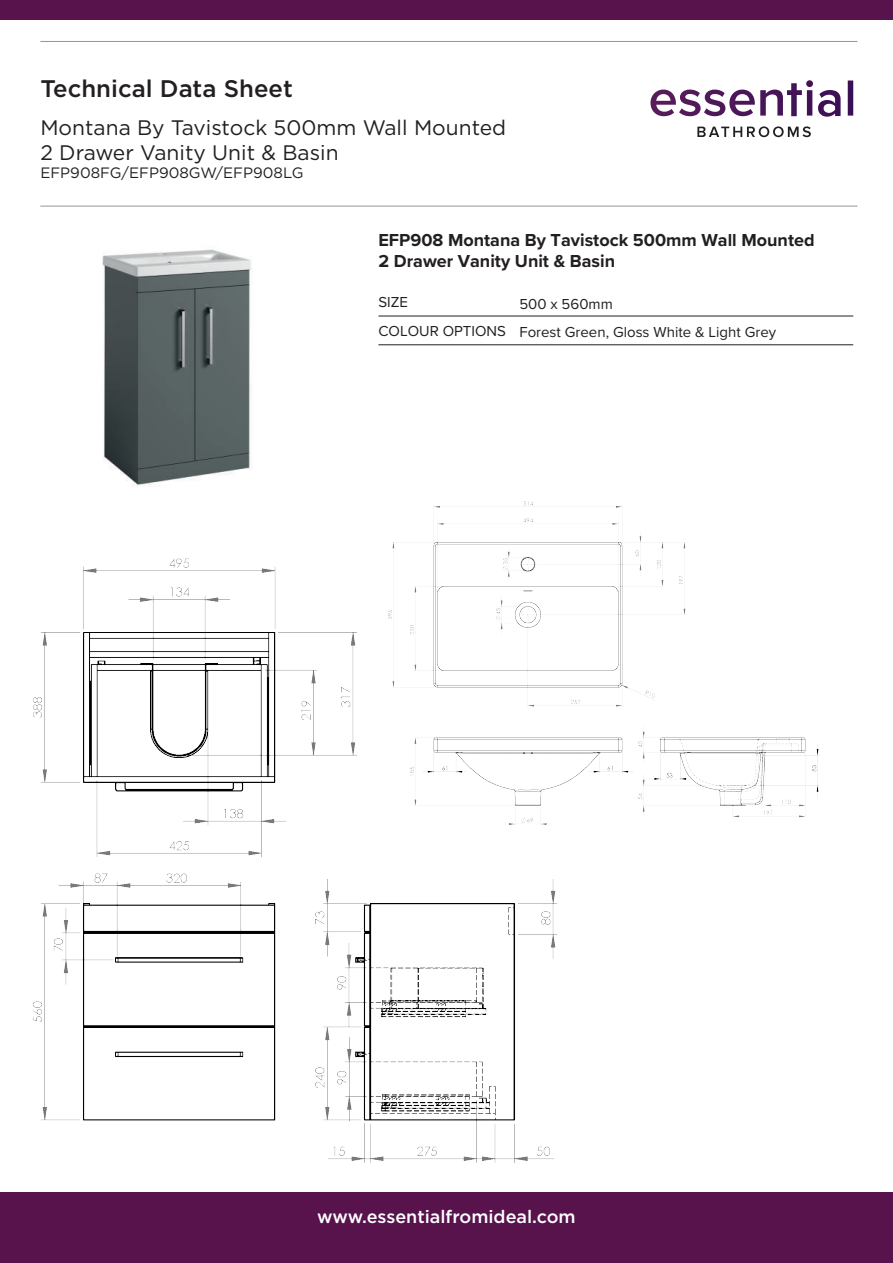
<style>
.page{position:relative;width:893px;height:1263px;background:#fff}
.page>*{position:absolute;margin:0;border:0;box-sizing:border-box;transform-origin:0 0}
.t1{font:500 24px "Gotham HTF";color:#231f20}
.t2{font:21px/25.2px "Gotham HTF";color:#231f20}
.t3{font:700 18px/21.6px "Proxima Nova";color:#231f20}
.t4{font:500 18px "Gotham HTF";color:#fff}
.t5{font:15px/28.8px "Proxima Nova";color:#231f20}
.t6{font:15px "Gotham HTF";color:#231f20}
</style>
<div class="page">
<hr style="left:40px;top:41px;width:817px;height:1px;background:#939598">
<div style="left:0;top:1193px;width:893px;height:70px;background:#58134d"></div>
<hr style="left:40px;top:206px;width:817px;height:1px;background:#939598">
<div style="left:0;top:0;width:893px;height:20px;background:#58134d"></div>
<hr style="left:378px;top:316px;width:475px;height:1px;background:#231f20">
<hr style="left:378px;top:344px;width:475px;height:1px;background:#231f20">
<svg style="left:650px;top:80px;width:191px;height:37px"></svg>
<svg style="left:848px;top:81px;width:5px;height:35px"></svg>
<svg style="left:697px;top:126px;width:114px;height:11px"></svg>
<img style="left:0;top:558px;width:587px;height:635px">
<img style="left:368px;top:501px;width:451px;height:389px">
<img style="left:102px;top:249px;width:151px;height:238px">
<h1 class="t1" style="left:40px;top:74px;width:254px">Technical Data Sheet</h1>
<p class="t2" style="left:40px;top:115px;width:467px">Montana By Tavistock 500mm Wall Mounted<br>2 Drawer Vanity Unit &amp; Basin</p>
<p class="t6" style="left:40px;top:165px;width:265px">EFP908FG/EFP908GW/EFP908LG</p>
<p class="t3" style="left:378px;top:229px;width:438px">EFP908 Montana By Tavistock 500mm Wall Mounted<br>2 Drawer Vanity Unit &amp; Basin</p>
<p class="t5" style="left:378px;top:288px;width:399px;text-indent:141px">500 x 560mm<br>COLOUR OPTIONS Forest Green, Gloss White &amp; Light Grey</p>
<p class="t5" style="left:378px;top:287px;width:31px">SIZE</p>
<p class="t4" style="left:317px;top:1206px;width:260px">www.essentialfromideal.com</p>
</div>
